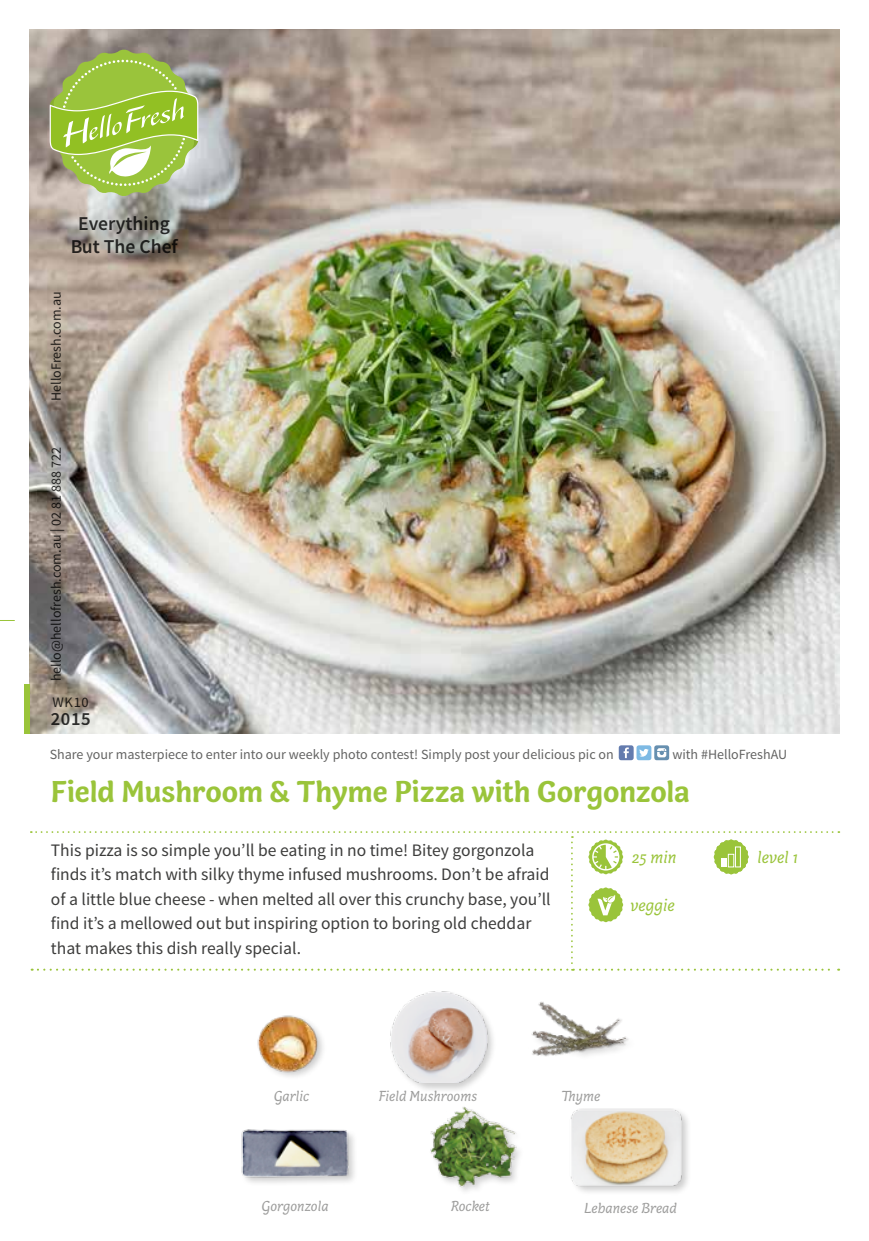
<style>
.page{position:relative;width:869px;height:1241px;background:#fff}
.page>*{position:absolute;margin:0;border:0;box-sizing:border-box;transform-origin:0 0}
.t1{font:700 30.97px "Capucine Basic";letter-spacing:-.005em;color:#9ac43a}
.t2{font:600 19.6px/23.4px "Source Sans Pro";color:#000;text-align:center}
.t3{font:600 18.55px "Source Sans Pro";color:#000}
.t4{font:17.5px/24.5px "Source Sans Pro";color:#3c3c3b}
.t5{font:italic 17.5px "Capucine Basic";color:#9ac43a}
.t6{font:italic 14.88px "Capucine Basic";color:#9d9d9c}
.t7{font:14.53px "Source Sans Pro";color:#000}
.t8{font:14px "Source Sans Pro";color:#3c3c3b}
.t9{font:14px "Source Sans Pro";color:#000}
</style>
<div class="page">
<img style="left:30px;top:30px;width:808px;height:703px">
<svg style="left:0;top:620px;width:14px;height:1px"></svg>
<svg style="left:50px;top:50px;width:148px;height:146px"></svg>
<svg style="left:618px;top:745px;width:15px;height:15px"></svg>
<svg style="left:623px;top:747px;width:5px;height:11px"></svg>
<svg style="left:654px;top:745px;width:14px;height:15px"></svg>
<svg style="left:656px;top:748px;width:10px;height:9px"></svg>
<svg style="left:636px;top:745px;width:15px;height:15px"></svg>
<svg style="left:639px;top:748px;width:9px;height:8px"></svg>
<div style="left:24px;top:684px;width:6px;height:49px;background:#9ac43a"></div>
<div style="left:388px;top:989px;width:109px;height:104px;background:#000;opacity:.2"></div>
<img style="left:388px;top:989px;width:102px;height:93px">
<img style="left:531px;top:1004px;width:98px;height:53px">
<div style="left:569px;top:1107px;width:122px;height:88px;background:#f7f7f7"></div>
<img style="left:571px;top:1109px;width:116px;height:82px">
<img style="left:241px;top:1129px;width:114px;height:54px">
<img style="left:430px;top:1106px;width:89px;height:85px">
<svg style="left:31px;top:831px;width:808px;height:139px"></svg>
<div style="left:257px;top:1013px;width:71px;height:67px;background:#000;opacity:.2"></div>
<img style="left:257px;top:1013px;width:64px;height:60px">
<p class="t2" style="left:70px;top:212px;width:109px">Everything<br>But The Chef</p>
<p class="t9" style="left:47px;top:401px;width:111px;rotate:-90deg">HelloFresh.com.au</p>
<p class="t9" style="left:47px;top:681px;width:235px;rotate:-90deg">hello@hellofresh.com.au | 02 81 888 722</p>
<p class="t7" style="left:52px;top:693px;width:38px">WK10</p>
<p class="t3" style="left:50px;top:706px;width:42px">2015</p>
<p class="t8" style="left:50px;top:745px;width:565px">Share your masterpiece to enter into our weekly photo contest! Simply post your delicious pic on</p>
<p class="t8" style="left:672px;top:745px;width:116px">with #HelloFreshAU</p>
<h1 class="t1" style="left:51px;top:767px;width:640px">Field Mushroom &amp; Thyme Pizza with Gorgonzola</h1>
<p class="t4" style="left:51px;top:837px;width:501px">This pizza is so simple you’ll be eating in no time! Bitey gorgonzola finds it’s match with silky thyme infused mushrooms. Don’t be afraid of a little blue cheese - when melted all over this crunchy base, you’ll find it’s a mellowed out but inspiring option to boring old cheddar that makes this dish really special.</p>
<p class="t5" style="left:631px;top:844px;width:46px">25 min</p>
<p class="t5" style="left:757px;top:844px;width:42px">level 1</p>
<p class="t5" style="left:630px;top:892px;width:46px">veggie</p>
<p class="t6" style="left:273px;top:1085px;width:37px">Garlic</p>
<p class="t6" style="left:379px;top:1085px;width:100px">Field Mushrooms</p>
<p class="t6" style="left:561px;top:1084px;width:40px">Thyme</p>
<p class="t6" style="left:261px;top:1195px;width:68px">Gorgonzola</p>
<p class="t6" style="left:450px;top:1195px;width:41px">Rocket</p>
<p class="t6" style="left:584px;top:1196px;width:94px">Lebanese Bread</p>
</div>
